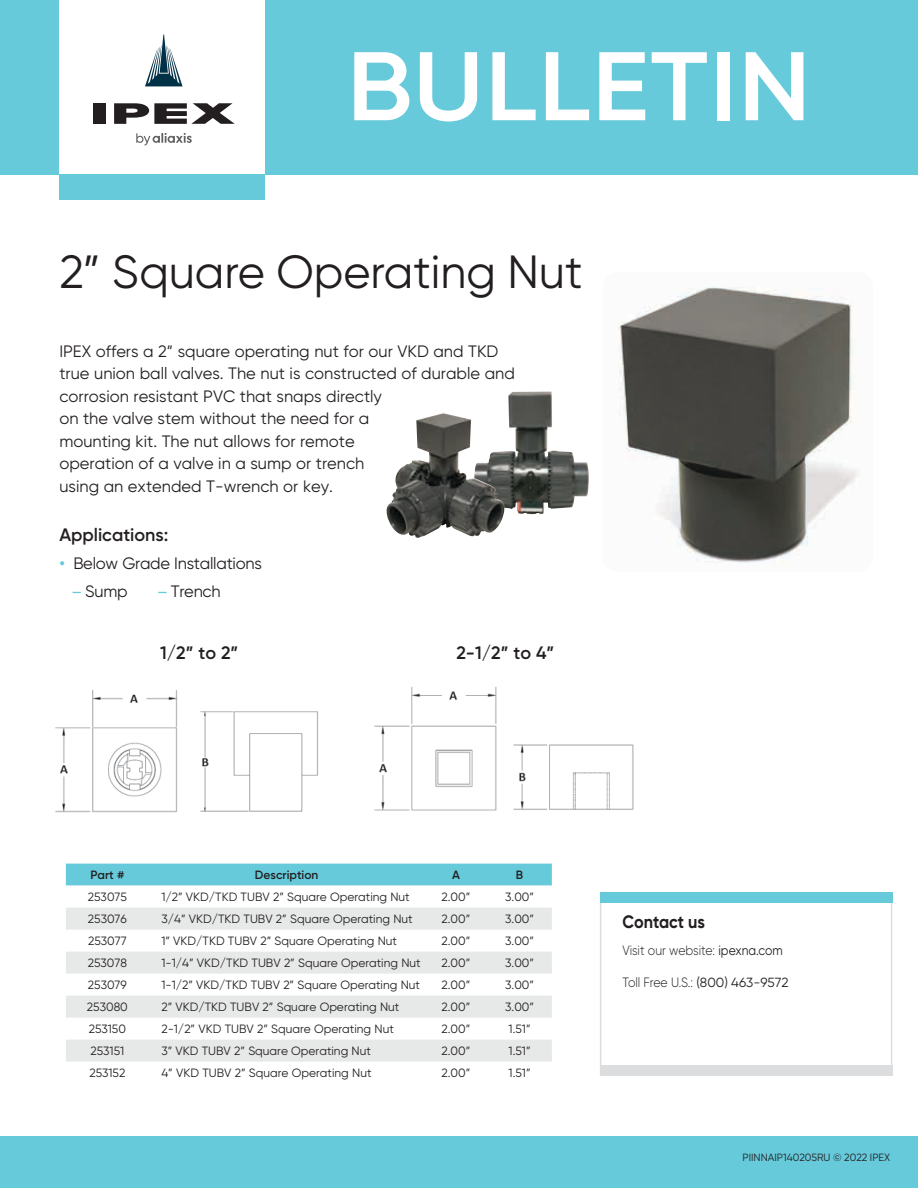
<style>
.page{position:relative;width:918px;height:1188px;background:#fff}
.page>*{position:absolute;margin:0;border:0;box-sizing:border-box;transform-origin:0 0}
.t1{font:600 97.2px "Gilroy";letter-spacing:.01em;color:#fff;scale:1.11 1}
.t2{font:46.5px "Gilroy";color:#231f20}
.t3{font:600 18px "Gilroy";color:#231f20}
.t4{font:700 18px "Gilroy";letter-spacing:-.005em;color:#231f20;scale:.9 1}
.t5{font:16.5px/22.5px "Gilroy";color:#231f20}
.t6{font:300 13.5px "Gilroy";color:#231f20;scale:.9 1}
.t7{font:12px "Gilroy";color:#231f20}
.t8{font:600 12px "Gilroy";color:#231f20}
.t9{font:10.5px "Gilroy";color:#231f20}
.s1{font-weight:600;color:#66cadb}
.s2{font-family:"Helvetica Neue CE";color:#66cadb}
.s3{font-weight:400}
.s4{font-weight:400;font-size:13.2px}
</style>
<div class="page">
<img style="left:618px;top:287px;width:240px;height:276px">
<div style="left:0;top:0;width:918px;height:174px;background:#66cadb"></div>
<div style="left:0;top:1136px;width:288px;height:52px;background:#66cadb"></div>
<div style="left:265px;top:1136px;width:653px;height:52px;background:#66cadb"></div>
<div style="left:59px;top:0;width:206px;height:193px;background:#fff"></div>
<div style="left:93px;top:103px;width:13px;height:21px;background:#231f20"></div>
<svg style="left:114px;top:103px;width:121px;height:21px"></svg>
<svg style="left:145px;top:34px;width:38px;height:52px"></svg>
<svg style="left:136px;top:133px;width:56px;height:13px"></svg>
<hr style="left:600px;top:892px;width:1px;height:183px;background:#dcddde">
<hr style="left:891px;top:892px;width:1px;height:183px;background:#dcddde">
<div style="left:600px;top:892px;width:292px;height:11px;background:#66cadb"></div>
<div style="left:600px;top:1065px;width:292px;height:10px;background:#dcddde"></div>
<div style="left:59px;top:174px;width:206px;height:26px;background:#66cadb"></div>
<img style="left:55px;top:690px;width:122px;height:123px">
<img style="left:200px;top:711px;width:118px;height:100px">
<img style="left:374px;top:686px;width:123px;height:125px">
<img style="left:513px;top:744px;width:121px;height:66px">
<div style="left:66px;top:864px;width:486px;height:22px;background:#66cadb"></div>
<svg style="left:66px;top:908px;width:486px;height:154px;fill:#e7e8e8"></svg>
<img style="left:507px;top:392px;width:79px;height:122px">
<img style="left:386px;top:413px;width:121px;height:125px">
<h1 class="t1" style="left:347px;top:26px;width:420px">BULLETIN</h1>
<h2 class="t2" style="left:59px;top:243px;width:525px">2” Square Operating Nut</h2>
<p class="t5" style="left:59px;top:340px;width:457px">IPEX offers a 2” square operating nut for our VKD and TKD true union ball valves. The nut is constructed of durable and corrosion resistant PVC that snaps directly<br>on the valve stem without the need for a<br>mounting kit. The nut allows for remote<br>operation of a valve in a sump or trench<br>using an extended T-wrench or key.</p>
<h3 class="t3" style="left:59px;top:524px;width:110px">Applications:</h3>
<h3 class="t5" style="left:59px;top:552px;width:204px"><span class="s1">•</span> Below Grade Installations</h3>
<h3 class="t5" style="left:73px;top:580px;width:56px"><span class="s2">–</span> Sump</h3>
<h3 class="t5" style="left:158px;top:580px;width:64px"><span class="s2">–</span> Trench</h3>
<h3 class="t3" style="left:160px;top:642px;width:80px">1/2” to 2”</h3>
<h3 class="t3" style="left:456px;top:642px;width:100px">2-1/2” to 4”</h3>
<p class="t8" style="left:90px;top:868px;width:35px">Part #</p>
<p class="t8" style="left:255px;top:868px;width:65px">Description</p>
<p class="t8" style="left:452px;top:868px;width:9px">A</p>
<p class="t8" style="left:516px;top:868px;width:9px">B</p>
<p class="t7" style="left:88px;top:890px;width:41px">253075</p>
<p class="t7" style="left:161px;top:890px;width:250px">1/2” VKD/TKD TUBV 2” Square Operating Nut</p>
<p class="t7" style="left:442px;top:890px;width:30px">2.00”</p>
<p class="t7" style="left:505px;top:890px;width:30px">3.00”</p>
<p class="t7" style="left:88px;top:912px;width:40px">253076</p>
<p class="t7" style="left:161px;top:912px;width:253px">3/4” VKD/TKD TUBV 2” Square Operating Nut</p>
<p class="t7" style="left:442px;top:912px;width:30px">2.00”</p>
<p class="t7" style="left:505px;top:912px;width:30px">3.00”</p>
<p class="t7" style="left:88px;top:934px;width:40px">253077</p>
<p class="t7" style="left:161px;top:934px;width:237px">1” VKD/TKD TUBV 2” Square Operating Nut</p>
<p class="t7" style="left:442px;top:934px;width:30px">2.00”</p>
<p class="t7" style="left:505px;top:934px;width:30px">3.00”</p>
<p class="t7" style="left:88px;top:956px;width:41px">253078</p>
<p class="t7" style="left:161px;top:956px;width:261px">1-1/4” VKD/TKD TUBV 2” Square Operating Nut</p>
<p class="t7" style="left:442px;top:956px;width:30px">2.00”</p>
<p class="t7" style="left:505px;top:956px;width:30px">3.00”</p>
<p class="t7" style="left:88px;top:978px;width:40px">253079</p>
<p class="t7" style="left:161px;top:978px;width:260px">1-1/2” VKD/TKD TUBV 2” Square Operating Nut</p>
<p class="t7" style="left:442px;top:978px;width:30px">2.00”</p>
<p class="t7" style="left:505px;top:978px;width:30px">3.00”</p>
<p class="t7" style="left:87px;top:1000px;width:42px">253080</p>
<p class="t7" style="left:161px;top:1000px;width:239px">2” VKD/TKD TUBV 2” Square Operating Nut</p>
<p class="t7" style="left:442px;top:1000px;width:30px">2.00”</p>
<p class="t7" style="left:505px;top:1000px;width:30px">3.00”</p>
<p class="t7" style="left:89px;top:1022px;width:39px">253150</p>
<p class="t7" style="left:161px;top:1022px;width:234px">2-1/2” VKD TUBV 2” Square Operating Nut</p>
<p class="t7" style="left:442px;top:1022px;width:30px">2.00”</p>
<p class="t7" style="left:509px;top:1022px;width:23px">1.51”</p>
<p class="t7" style="left:91px;top:1044px;width:35px">253151</p>
<p class="t7" style="left:161px;top:1044px;width:211px">3” VKD TUBV 2” Square Operating Nut</p>
<p class="t7" style="left:442px;top:1044px;width:30px">2.00”</p>
<p class="t7" style="left:509px;top:1044px;width:23px">1.51”</p>
<p class="t7" style="left:89px;top:1066px;width:38px">253152</p>
<p class="t7" style="left:161px;top:1066px;width:212px">4” VKD TUBV 2” Square Operating Nut</p>
<p class="t7" style="left:442px;top:1066px;width:30px">2.00”</p>
<p class="t7" style="left:509px;top:1066px;width:23px">1.51”</p>
<h3 class="t4" style="left:623px;top:910px;width:93px">Contact us</h3>
<p class="t6" style="left:623px;top:942px;width:180px">Visit our website: <span class="s3">ipexna.com</span></p>
<p class="t6" style="left:623px;top:974px;width:186px">Toll Free U.S.: <span class="s4">(800) 463-9572</span></p>
<p class="t9" style="left:743px;top:1151px;width:149px">PIINNAIP140205RU © 2022 IPEX</p>
</div>
